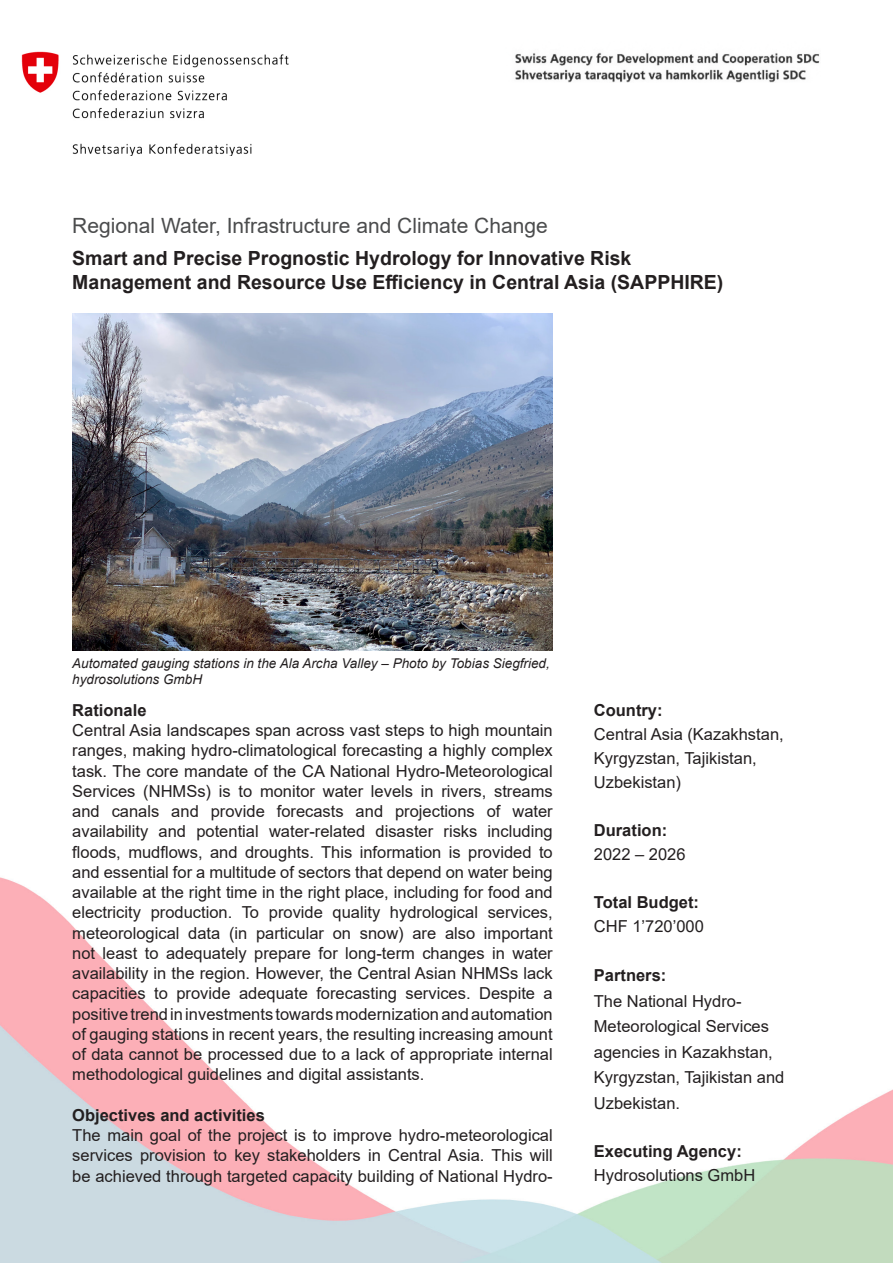
<style>
.page{position:relative;width:893px;height:1263px;background:#fff}
.page>*{position:absolute;margin:0;border:0;box-sizing:border-box;transform-origin:0 0}
.t1{font:21px "Arial";color:#4b4c4d}
.t2{font:700 19.5px/23.4px "Arial";color:#231f20}
.t3{font:16.5px/20.2px "Arial";color:#231f20;text-align:justify}
.t4{font:700 16.5px "Arial";color:#231f20}
.t5{font:italic 13.5px/16.2px "Arial";color:#231f20}
</style>
<div class="page">
<img style="left:0;top:51px;width:893px;height:1212px">
<img style="left:72px;top:314px;width:481px;height:336px">
<img style="left:22px;top:52px;width:268px;height:103px">
<img style="left:504px;top:51px;width:317px;height:32px">
<p class="t1" style="left:72px;top:211px;width:477px">Regional Water, Infrastructure and Climate Change</p>
<p class="t2" style="left:72px;top:247px;width:653px">Smart and Precise Prognostic Hydrology for Innovative Risk<br>Management and Resource Use Efficiency in Central Asia (SAPPHIRE)</p>
<p class="t5" style="left:72px;top:655px;width:479px">Automated gauging stations in the Ala Archa Valley – Photo by Tobias Siegfried, hydrosolutions GmbH</p>
<p class="t4" style="left:72px;top:698px;width:76px">Rationale</p>
<p class="t3" style="left:72px;top:720px;width:482px">Central Asia landscapes span across vast steps to high mountain ranges, making hydro-climatological forecasting a highly complex task. The core mandate of the CA National Hydro-Meteorological Services (NHMSs) is to monitor water levels in rivers, streams and canals and provide forecasts and projections of water availability and potential water-related disaster risks including floods, mudflows, and droughts. This information is provided to and essential for a multitude of sectors that depend on water being available at the right time in the right place, including for food and electricity production. To provide quality hydrological services, meteorological data (in particular on snow) are also important not least to adequately prepare for long-term changes in water availability in the region. However, the Central Asian NHMSs lack capacities to provide adequate forecasting services. Despite a positive trend in investments towards modernization and automation of gauging stations in recent years, the resulting increasing amount of data cannot be processed due to a lack of appropriate internal methodological guidelines and digital assistants.</p>
<p class="t4" style="left:72px;top:1103px;width:194px">Objectives and activities</p>
<p class="t3" style="left:72px;top:1125px;width:482px">The main goal of the project is to improve hydro-meteorological services provision to key stakeholders in Central Asia. This will be achieved through targeted capacity building of National Hydro-</p>
<p class="t4" style="left:594px;top:698px;width:70px">Country:</p>
<p class="t3" style="left:594px;top:722px;width:191px;line-height:24px;text-align:left">Central Asia (Kazakhstan,<br>Kyrgyzstan, Tajikistan,<br>Uzbekistan)</p>
<p class="t4" style="left:594px;top:818px;width:75px">Duration:</p>
<p class="t3" style="left:594px;top:844px;width:93px">2022 – 2026</p>
<p class="t4" style="left:594px;top:890px;width:107px">Total Budget:</p>
<p class="t3" style="left:594px;top:916px;width:112px">CHF 1’720’000</p>
<p class="t4" style="left:594px;top:964px;width:74px">Partners:</p>
<p class="t3" style="left:594px;top:988px;width:192px;line-height:25.5px;text-align:left">The National Hydro-<br>Meteorological Services agencies in Kazakhstan,<br>Kyrgyzstan, Tajikistan and<br>Uzbekistan.</p>
<p class="t4" style="left:594px;top:1139px;width:149px">Executing Agency:</p>
<p class="t3" style="left:594px;top:1165px;width:163px">Hydrosolutions GmbH</p>
</div>
